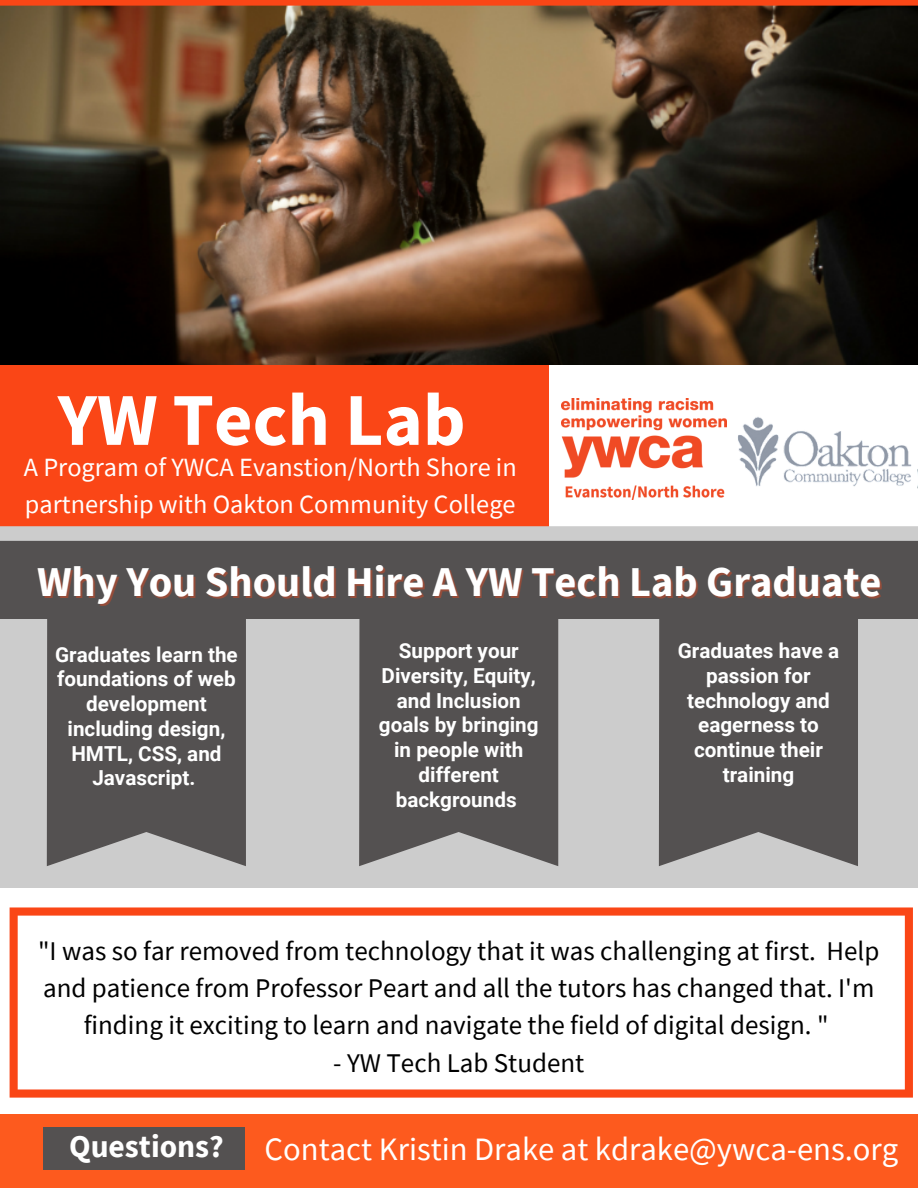
<style>
.page{position:relative;width:918px;height:1188px;background:#fff}
.page>*{position:absolute;margin:0;border:0;box-sizing:border-box;transform-origin:0 0}
.t1{font:700 74.55px "Source Sans Pro";color:#fff}
.t2{font:700 42.45px "Source Sans Pro";color:#fff}
.t3{font:32.7px "Source Sans Pro";color:#fff}
.t4{font:700 31.5px "Source Sans Pro";color:#fff}
.t5{font:27px/37.2px "Source Sans Pro";color:#000;text-align:center}
.t6{font:26.25px/36.8px "Source Sans Pro";color:#fff}
.t7{font:700 20.7px/24.8px "Roboto";color:#fff;text-align:center}
.t8{font:700 16.95px "Roboto";color:#fff}
</style>
<div class="page">
<div style="left:0;top:364px;width:549px;height:170px;background:#fa4616"></div>
<img style="left:0;top:6px;width:918px;height:358px">
<div style="left:0;top:539px;width:918px;height:97px;background:#545151"></div>
<div style="left:0;top:619px;width:918px;height:269px;background:#ccc"></div>
<div style="left:0;top:1114px;width:918px;height:74px;background:#fd5a1e"></div>
<img style="left:562px;top:399px;width:165px;height:100px">
<svg style="left:47px;top:619px;width:199px;height:247px;background:#5c5959"></svg>
<div style="left:0;top:526px;width:918px;height:15px;background:#ccc"></div>
<div style="left:0;top:0;width:918px;height:6px;background:#fa4616"></div>
<div style="left:43px;top:1127px;width:202px;height:43px;background:#545151"></div>
<img style="left:738px;top:417px;width:174px;height:70px">
<svg style="left:359px;top:619px;width:199px;height:247px;background:#5c5959"></svg>
<svg style="left:659px;top:619px;width:199px;height:247px;background:#5c5959"></svg>
<svg style="left:10px;top:907px;width:903px;height:191px"></svg>
<p class="t1" style="left:58px;top:372px;width:409px">YW Tech Lab</p>
<p class="t6" style="left:24px;top:449px;width:495px">A Program of YWCA Evanstion/North Shore in partnership with Oakton Community College</p>
<p class="t2" style="left:37px;top:554px;width:846px">Why You Should Hire A YW Tech Lab Graduate</p>
<p class="t8" style="left:435px;top:588px;width:50px">Allena</p>
<p class="t7" style="left:55px;top:642px;width:184px">Graduates learn the foundations of web development including design,<br>HMTL, CSS, and<br>Javascript.</p>
<p class="t7" style="left:678px;top:639px;width:163px">Graduates have a passion for technology and eagerness to continue their training</p>
<p class="t7" style="left:379px;top:639px;width:161px">Support your<br>Diversity, Equity, and Inclusion goals by bringing in people with different backgrounds</p>
<p class="t5" style="left:38px;top:932px;width:843px">"I was so far removed from technology that it was challenging at first. Help and patience from Professor Peart and all the tutors has changed that. I'm finding it exciting to learn and navigate the field of digital design. "</p>
<p class="t5" style="left:333px;top:1043px;width:253px">- YW Tech Lab Student</p>
<p class="t4" style="left:69px;top:1126px;width:156px">Questions?</p>
<p class="t3" style="left:265px;top:1128px;width:635px">Contact Kristin Drake at kdrake@ywca-ens.org</p>
</div>
